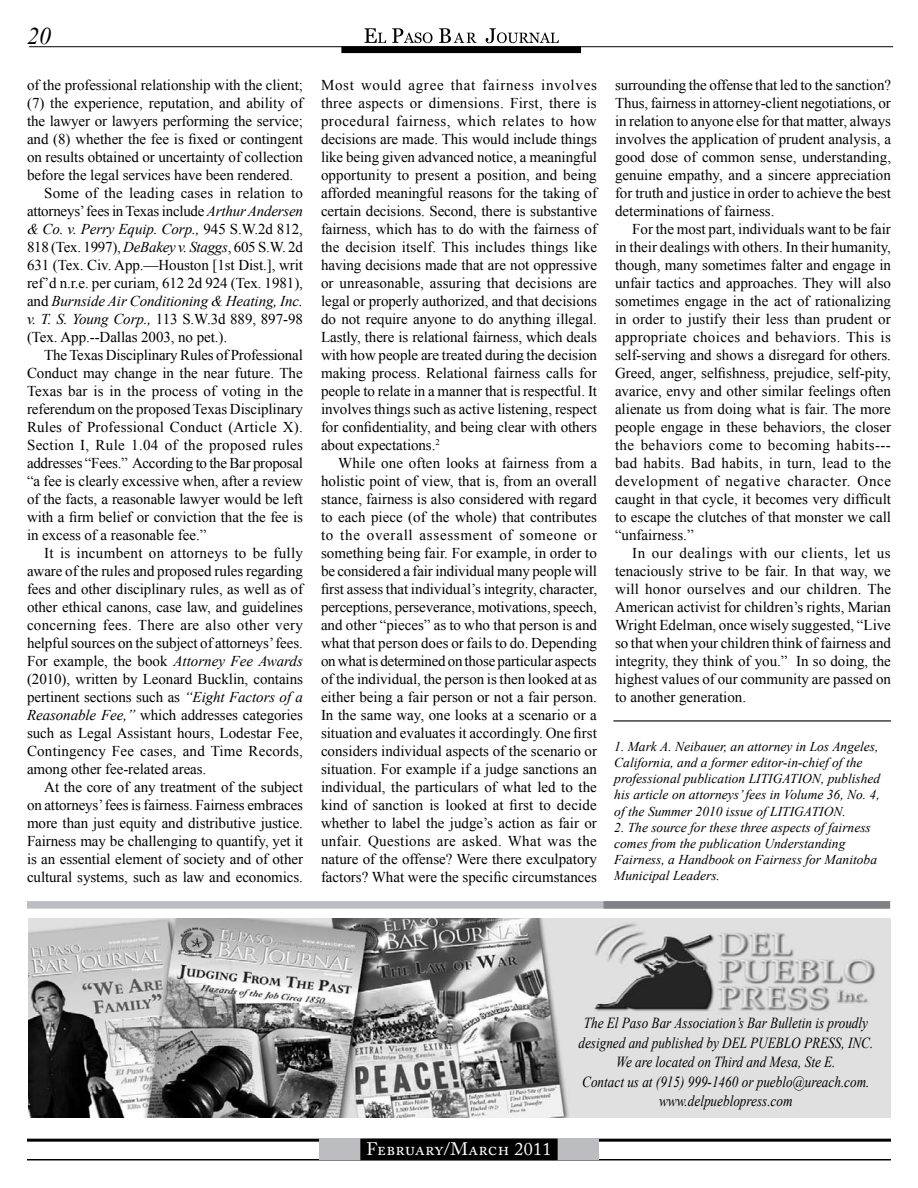
<style>
.page{position:relative;width:918px;height:1188px;background:#fff}
.page>*{position:absolute;margin:0;border:0;box-sizing:border-box;transform-origin:0 0}
.t1{font:italic 24px "Times New Roman";color:#000}
.t2{font:18px "Adobe Caslon Pro";letter-spacing:.02em;color:#fff}
.t3{font:italic 15.3px/19.5px "Times New Roman";color:#000;text-align:center;scale:.86 1}
.t4{font:15px/18px "Times New Roman";letter-spacing:-.005em;color:#000;text-align:justify}
.t5{font:15px "Times New Roman";letter-spacing:.015em;color:#000}
.t6{font:15px "Times New Roman";letter-spacing:.02em;color:#000}
.t7{font:italic 15px "Times New Roman";letter-spacing:-.005em;color:#000}
.t8{font:italic 13.5px/16.2px "Times New Roman";color:#000}
.s1{font-style:italic}
.s2{font-style:normal}
</style>
<div class="page">
<hr style="left:29px;top:46px;width:864px;height:1px;background:#000">
<div style="left:342px;top:47px;width:238px;height:5px;background:#000"></div>
<div style="left:341px;top:46px;width:240px;height:7px;border:2px solid #000"></div>
<svg style="left:364px;top:28px;width:195px;height:15px"></svg>
<hr style="left:27px;top:1159px;width:864px;height:1px;background:#000">
<hr style="left:27px;top:1139px;width:864px;height:3px;background:#000">
<div style="left:555px;top:1139px;width:44px;height:21px;background:#bcbdc0"></div>
<div style="left:319px;top:1139px;width:44px;height:21px;background:#bcbdc0"></div>
<div style="left:361px;top:1139px;width:196px;height:20px;background:#000"></div>
<hr style="left:613px;top:720px;width:278px;height:2px;background:#000">
<img style="left:28px;top:919px;width:863px;height:199px">
<div style="left:27px;top:901px;width:863px;height:8px;background:#bcbdc0"></div>
<div style="left:604px;top:901px;width:286px;height:8px;background:#808285"></div>
<h1 class="t1" style="left:27px;top:20px;width:25px">20</h1>
<p class="t4" style="left:27px;top:76px;width:278px">of the professional relationship with the client;</p>
<p class="t4" style="left:27px;top:94px;width:278px">(7) the experience, reputation, and ability of</p>
<p class="t4" style="left:27px;top:112px;width:278px">the lawyer or lawyers performing the service;</p>
<p class="t4" style="left:27px;top:130px;width:278px">and (8) whether the fee is fixed or contingent</p>
<p class="t4" style="left:27px;top:148px;width:278px">on results obtained or uncertainty of collection</p>
<p class="t4" style="left:27px;top:166px;width:268px">before the legal services have been rendered.</p>
<p class="t5" style="left:44px;top:183px;width:260px">Some of the leading cases in relation to</p>
<p class="t4" style="left:27px;top:202px;width:277px">attorneys’ fees in Texas include <span class="s1">Arthur Andersen</span></p>
<p class="t7" style="left:27px;top:219px;width:277px">&amp; Co. v. Perry Equip. Corp., <span class="s2">945 S.W.2d 812,</span></p>
<p class="t4" style="left:27px;top:238px;width:277px">818 (Tex. 1997), <span class="s1">DeBakey v. Staggs</span>, 605 S.W. 2d</p>
<p class="t4" style="left:27px;top:256px;width:278px">631 (Tex. Civ. App.—Houston [1st Dist.], writ</p>
<p class="t4" style="left:27px;top:274px;width:278px">ref’d n.r.e. per curiam, 612 2d 924 (Tex. 1981),</p>
<p class="t7" style="left:27px;top:291px;width:277px"><span class="s2">and</span> Burnside Air Conditioning &amp; Heating, Inc.</p>
<p class="t4" style="left:27px;top:310px;width:277px"><span class="s1">v. T. S. Young Corp.,</span> 113 S.W.3d 889, 897-98</p>
<p class="t4" style="left:27px;top:328px;width:202px">(Tex. App.--Dallas 2003, no pet.).</p>
<p class="t4" style="left:44px;top:346px;width:260px">The Texas Disciplinary Rules of Professional</p>
<p class="t4" style="left:27px;top:364px;width:277px">Conduct may change in the near future. The</p>
<p class="t4" style="left:27px;top:382px;width:278px">Texas bar is in the process of voting in the</p>
<p class="t4" style="left:27px;top:400px;width:278px">referendum on the proposed Texas Disciplinary</p>
<p class="t5" style="left:27px;top:417px;width:277px">Rules of Professional Conduct (Article X).</p>
<p class="t6" style="left:27px;top:435px;width:278px">Section I, Rule 1.04 of the proposed rules</p>
<p class="t4" style="left:27px;top:454px;width:278px">addresses “Fees.” According to the Bar proposal</p>
<p class="t4" style="left:27px;top:472px;width:278px">“a fee is clearly excessive when, after a review</p>
<p class="t4" style="left:27px;top:490px;width:278px">of the facts, a reasonable lawyer would be left</p>
<p class="t4" style="left:27px;top:508px;width:277px">with a firm belief or conviction that the fee is</p>
<p class="t4" style="left:27px;top:526px;width:181px">in excess of a reasonable fee.”</p>
<p class="t6" style="left:44px;top:543px;width:260px">It is incumbent on attorneys to be fully</p>
<p class="t4" style="left:27px;top:562px;width:278px">aware of the rules and proposed rules regarding</p>
<p class="t4" style="left:27px;top:580px;width:278px">fees and other disciplinary rules, as well as of</p>
<p class="t4" style="left:27px;top:598px;width:278px">other ethical canons, case law, and guidelines</p>
<p class="t6" style="left:27px;top:615px;width:277px">concerning fees. There are also other very</p>
<p class="t4" style="left:27px;top:634px;width:277px">helpful sources on the subject of attorneys’ fees.</p>
<p class="t4" style="left:27px;top:652px;width:277px">For example, the book <span class="s1">Attorney Fee Awards</span></p>
<p class="t4" style="left:27px;top:670px;width:278px">(2010), written by Leonard Bucklin, contains</p>
<p class="t4" style="left:27px;top:688px;width:278px">pertinent sections such as <span class="s1">“Eight Factors of a</span></p>
<p class="t4" style="left:27px;top:706px;width:278px"><span class="s1">Reasonable Fee,”</span> which addresses categories</p>
<p class="t4" style="left:27px;top:724px;width:277px">such as Legal Assistant hours, Lodestar Fee,</p>
<p class="t5" style="left:27px;top:741px;width:278px">Contingency Fee cases, and Time Records,</p>
<p class="t4" style="left:27px;top:760px;width:181px">among other fee-related areas.</p>
<p class="t4" style="left:44px;top:778px;width:260px">At the core of any treatment of the subject</p>
<p class="t4" style="left:27px;top:796px;width:278px">on attorneys’ fees is fairness. Fairness embraces</p>
<p class="t4" style="left:27px;top:814px;width:278px">more than just equity and distributive justice.</p>
<p class="t4" style="left:27px;top:832px;width:278px">Fairness may be challenging to quantify, yet it</p>
<p class="t4" style="left:27px;top:850px;width:278px">is an essential element of society and of other</p>
<p class="t4" style="left:27px;top:868px;width:278px">cultural systems, such as law and economics.</p>
<p class="t4" style="left:321px;top:76px;width:278px">Most would agree that fairness involves three aspects or dimensions. First, there is procedural fairness, which relates to how decisions are made. This would include things like being given advanced notice, a meaningful opportunity to present a position, and being afforded meaningful reasons for the taking of certain decisions. Second, there is substantive fairness, which has to do with the fairness of the decision itself. This includes things like having decisions made that are not oppressive or unreasonable, assuring that decisions are legal or properly authorized, and that decisions do not require anyone to do anything illegal.<br>Lastly, there is relational fairness, which deals with how people are treated during the decision making process. Relational fairness calls for people to relate in a manner that is respectful. It involves things such as active listening, respect for confidentiality, and being clear with others about expectations.<sup>2</sup></p>
<p class="t4" style="left:321px;top:454px;width:278px;text-indent:17px">While one often looks at fairness from a holistic point of view, that is, from an overall stance, fairness is also considered with regard to each piece (of the whole) that contributes to the overall assessment of someone or something being fair. For example, in order to be considered a fair individual many people will first assess that individual’s integrity, character, perceptions, perseverance, motivations, speech, and other “pieces” as to who that person is and what that person does or fails to do. Depending on what is determined on those particular aspects of the individual, the person is then looked at as either being a fair person or not a fair person.<br>In the same way, one looks at a scenario or a situation and evaluates it accordingly. One first considers individual aspects of the scenario or situation. For example if a judge sanctions an individual, the particulars of what led to the kind of sanction is looked at first to decide whether to label the judge’s action as fair or unfair. Questions are asked. What was the nature of the offense? Were there exculpatory factors? What were the specific circumstances</p>
<p class="t4" style="left:615px;top:76px;width:278px">surrounding the offense that led to the sanction?<br>Thus, fairness in attorney-client negotiations, or in relation to anyone else for that matter, always involves the application of prudent analysis, a good dose of common sense, understanding, genuine empathy, and a sincere appreciation for truth and justice in order to achieve the best determinations of fairness.</p>
<p class="t4" style="left:615px;top:220px;width:278px;text-indent:17px">For the most part, individuals want to be fair in their dealings with others. In their humanity, though, many sometimes falter and engage in unfair tactics and approaches. They will also sometimes engage in the act of rationalizing in order to justify their less than prudent or appropriate choices and behaviors. This is self-serving and shows a disregard for others.<br>Greed, anger, selfishness, prejudice, self-pity, avarice, envy and other similar feelings often alienate us from doing what is fair. The more people engage in these behaviors, the closer the behaviors come to becoming habits--- bad habits. Bad habits, in turn, lead to the development of negative character. Once caught in that cycle, it becomes very difficult to escape the clutches of that monster we call “unfairness.”</p>
<p class="t4" style="left:615px;top:544px;width:278px;text-indent:17px">In our dealings with our clients, let us tenaciously strive to be fair. In that way, we will honor ourselves and our children. The American activist for children’s rights, Marian Wright Edelman, once wisely suggested, “Live so that when your children think of fairness and integrity, they think of you.” In so doing, the highest values of our community are passed on to another generation.</p>
<p class="t8" style="left:614px;top:738px;width:268px">1. Mark A. Neibauer, an attorney in Los Angeles, California, and a former editor-in-chief of the professional publication LITIGATION, published his article on attorneys’ fees in Volume 36, No. 4, of the Summer 2010 issue of LITIGATION.</p>
<p class="t8" style="left:614px;top:819px;width:264px">2. The source for these three aspects of fairness comes from the publication Understanding Fairness, a Handbook on Fairness for Manitoba Municipal Leaders.</p>
<p class="t2" style="left:366px;top:1138px;width:187px">February/March 2011</p>
<p class="t3" style="left:578px;top:1013px;width:344px">The El Paso Bar Association’s Bar Bulletin is proudly designed and published by DEL PUEBLO PRESS, INC.<br>We are located on Third and Mesa, Ste E.<br>Contact us at (915) 999-1460 or pueblo@ureach.com. www.delpueblopress.com</p>
</div>
